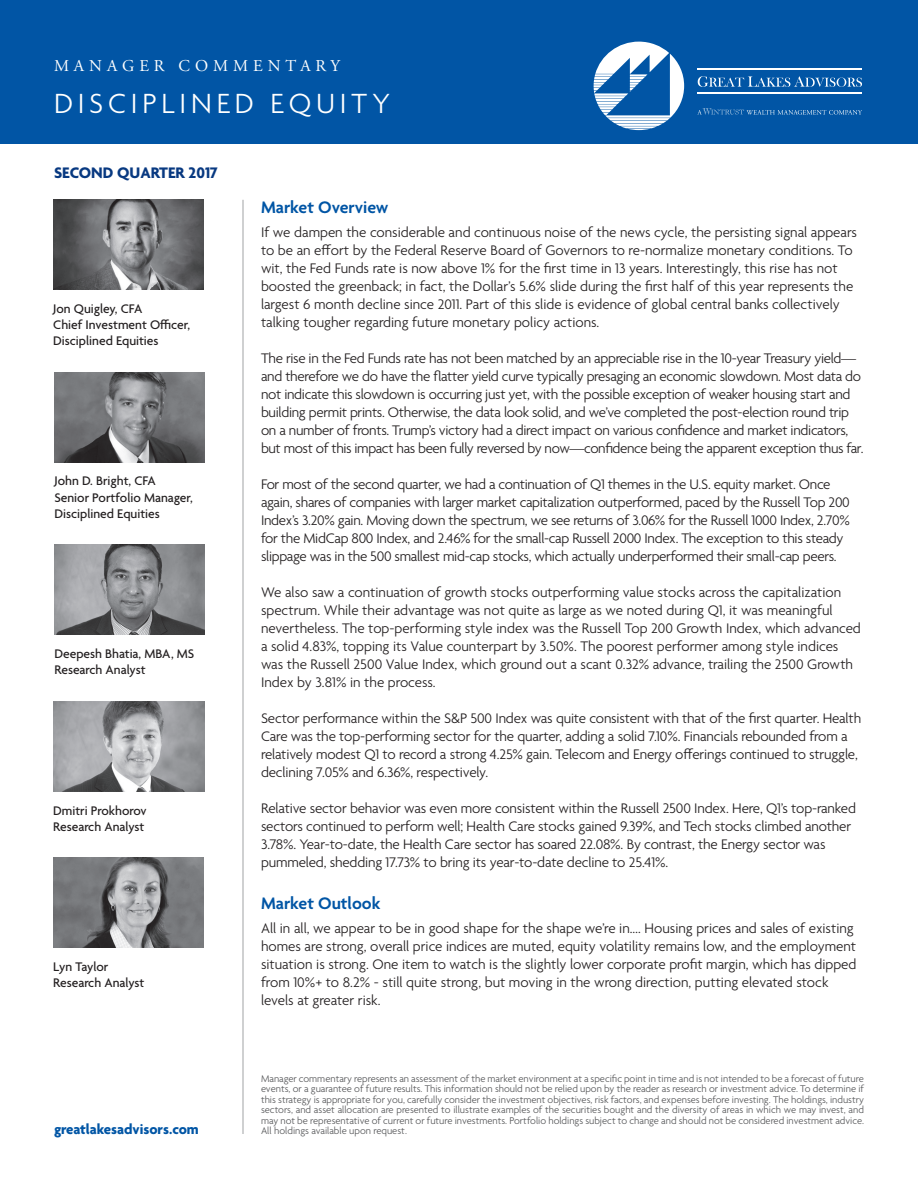
<style>
.page{position:relative;width:918px;height:1188px;background:#fff}
.page>*{position:absolute;margin:0;border:0;box-sizing:border-box;transform-origin:0 0}
.Doc_Sub_Header{font:300 30px "Agenda";letter-spacing:.16em;color:#fff}
.Section_Header{font:600 18px "Agenda";color:#0155a5}
.t1{font:700 16.5px "Agenda";color:#083981}
.Doc_Header{font:16.5px "Adobe Garamond";letter-spacing:.3em;color:#fff}
.Body_Copy{font:300 15px/18px "Agenda";letter-spacing:-.01em;color:#231f20}
.Body_Copy-2{font:700 15px "Agenda";color:#0155a5}
.Body_Copy-3{font:500 13.5px/16.2px "Agenda";color:#231f20}
.Legal_Citation{font:300 10.5px/10.5px "Agenda";color:#57585a;text-align:justify}
</style>
<div class="page">
<hr style="left:242px;top:200px;width:2px;height:934px;background:#808285">
<div style="left:0;top:0;width:918px;height:143px;background:#0155a5"></div>
<svg style="left:594px;top:42px;width:90px;height:88px"></svg>
<svg style="left:698px;top:76px;width:164px;height:11px"></svg>
<hr style="left:698px;top:69px;width:164px;height:1px;background:#fff">
<hr style="left:698px;top:93px;width:164px;height:1px;background:#fff">
<svg style="left:697px;top:108px;width:165px;height:7px"></svg>
<img style="left:53px;top:200px;width:151px;height:90px">
<img style="left:54px;top:372px;width:151px;height:90px">
<img style="left:53px;top:701px;width:152px;height:91px">
<img style="left:53px;top:858px;width:151px;height:90px">
<img style="left:54px;top:545px;width:151px;height:90px">
<p class="Doc_Header" style="left:54px;top:57px;width:287px">MANAGER COMMENTARY</p>
<p class="Doc_Sub_Header" style="left:54px;top:87px;width:338px">DISCIPLINED EQUITY</p>
<p class="t1" style="left:54px;top:164px;width:165px">SECOND QUARTER 2017</p>
<p class="Body_Copy-3" style="left:53px;top:301px;width:91px">Jon Quigley, CFA</p>
<p class="Body_Copy-3" style="left:53px;top:317px;width:138px">Chief Investment Officer,</p>
<p class="Body_Copy-3" style="left:53px;top:334px;width:107px">Disciplined Equities</p>
<p class="Body_Copy-3" style="left:54px;top:474px;width:140px">John D. Bright, CFA<br>Senior Portfolio Manager,</p>
<p class="Body_Copy-3" style="left:54px;top:506px;width:107px">Disciplined Equities</p>
<p class="Body_Copy-3" style="left:54px;top:646px;width:141px">Deepesh Bhatia, MBA, MS</p>
<p class="Body_Copy-3" style="left:54px;top:663px;width:93px">Research Analyst</p>
<p class="Body_Copy-3" style="left:53px;top:803px;width:95px">Dmitri Prokhorov</p>
<p class="Body_Copy-3" style="left:53px;top:819px;width:93px">Research Analyst</p>
<p class="Body_Copy-3" style="left:53px;top:960px;width:57px">Lyn Taylor</p>
<p class="Body_Copy-3" style="left:53px;top:976px;width:93px">Research Analyst</p>
<p class="Body_Copy-2" style="left:54px;top:1121px;width:146px">greatlakesadvisors.com</p>
<p class="Section_Header" style="left:261px;top:197px;width:129px">Market Overview</p>
<p class="Body_Copy" style="left:261px;top:225px;width:598px">If we dampen the considerable and continuous noise of the news cycle, the persisting signal appears to be an effort by the Federal Reserve Board of Governors to re-normalize monetary conditions. To wit, the Fed Funds rate is now above 1% for the first time in 13 years. Interestingly, this rise has not boosted the greenback; in fact, the Dollar’s 5.6% slide during the first half of this year represents the largest 6 month decline since 2011. Part of this slide is evidence of global central banks collectively talking tougher regarding future monetary policy actions.</p>
<p class="Body_Copy" style="left:261px;top:351px;width:604px">The rise in the Fed Funds rate has not been matched by an appreciable rise in the 10-year Treasury yield— and therefore we do have the flatter yield curve typically presaging an economic slowdown. Most data do not indicate this slowdown is occurring just yet, with the possible exception of weaker housing start and building permit prints. Otherwise, the data look solid, and we’ve completed the post-election round trip on a number of fronts. Trump’s victory had a direct impact on various confidence and market indicators, but most of this impact has been fully reversed by now—confidence being the apparent exception thus far.</p>
<p class="Body_Copy" style="left:261px;top:477px;width:590px">For most of the second quarter, we had a continuation of Q1 themes in the U.S. equity market. Once again, shares of companies with larger market capitalization outperformed, paced by the Russell Top 200<br>Index’s 3.20% gain. Moving down the spectrum, we see returns of 3.06% for the Russell 1000 Index, 2.70% for the MidCap 800 Index, and 2.46% for the small-cap Russell 2000 Index. The exception to this steady slippage was in the 500 smallest mid-cap stocks, which actually underperformed their small-cap peers.</p>
<p class="Body_Copy" style="left:261px;top:585px;width:601px">We also saw a continuation of growth stocks outperforming value stocks across the capitalization spectrum. While their advantage was not quite as large as we noted during Q1, it was meaningful nevertheless. The top-performing style index was the Russell Top 200 Growth Index, which advanced a solid 4.83%, topping its Value counterpart by 3.50%. The poorest performer among style indices was the Russell 2500 Value Index, which ground out a scant 0.32% advance, trailing the 2500 Growth Index by 3.81% in the process.</p>
<p class="Body_Copy" style="left:261px;top:711px;width:602px">Sector performance within the S&amp;P 500 Index was quite consistent with that of the first quarter. Health Care was the top-performing sector for the quarter, adding a solid 7.10%. Financials rebounded from a relatively modest Q1 to record a strong 4.25% gain. Telecom and Energy offerings continued to struggle, declining 7.05% and 6.36%, respectively.</p>
<p class="Body_Copy" style="left:261px;top:801px;width:597px">Relative sector behavior was even more consistent within the Russell 2500 Index. Here, Q1’s top-ranked sectors continued to perform well; Health Care stocks gained 9.39%, and Tech stocks climbed another 3.78%. Year-to-date, the Health Care sector has soared 22.08%. By contrast, the Energy sector was pummeled, shedding 17.73% to bring its year-to-date decline to 25.41%.</p>
<p class="Section_Header" style="left:261px;top:893px;width:121px">Market Outlook</p>
<p class="Body_Copy" style="left:261px;top:921px;width:597px">All in all, we appear to be in good shape for the shape we’re in.… Housing prices and sales of existing homes are strong, overall price indices are muted, equity volatility remains low, and the employment situation is strong. One item to watch is the slightly lower corporate profit margin, which has dipped from 10%+ to 8.2% - still quite strong, but moving in the wrong direction, putting elevated stock levels at greater risk.</p>
<p class="Legal_Citation" style="left:261px;top:1074px;width:605px">Manager commentary represents an assessment of the market environment at a specific point in time and is not intended to be a forecast of future events, or a guarantee of future results. This information should not be relied upon by the reader as research or investment advice. To determine if this strategy is appropriate for you, carefully consider the investment objectives, risk factors, and expenses before investing. The holdings, industry sectors, and asset allocation are presented to illustrate examples of the securities bought and the diversity of areas in which we may invest, and may not be representative of current or future investments. Portfolio holdings subject to change and should not be considered investment advice.<br>All holdings available upon request.</p>
</div>
